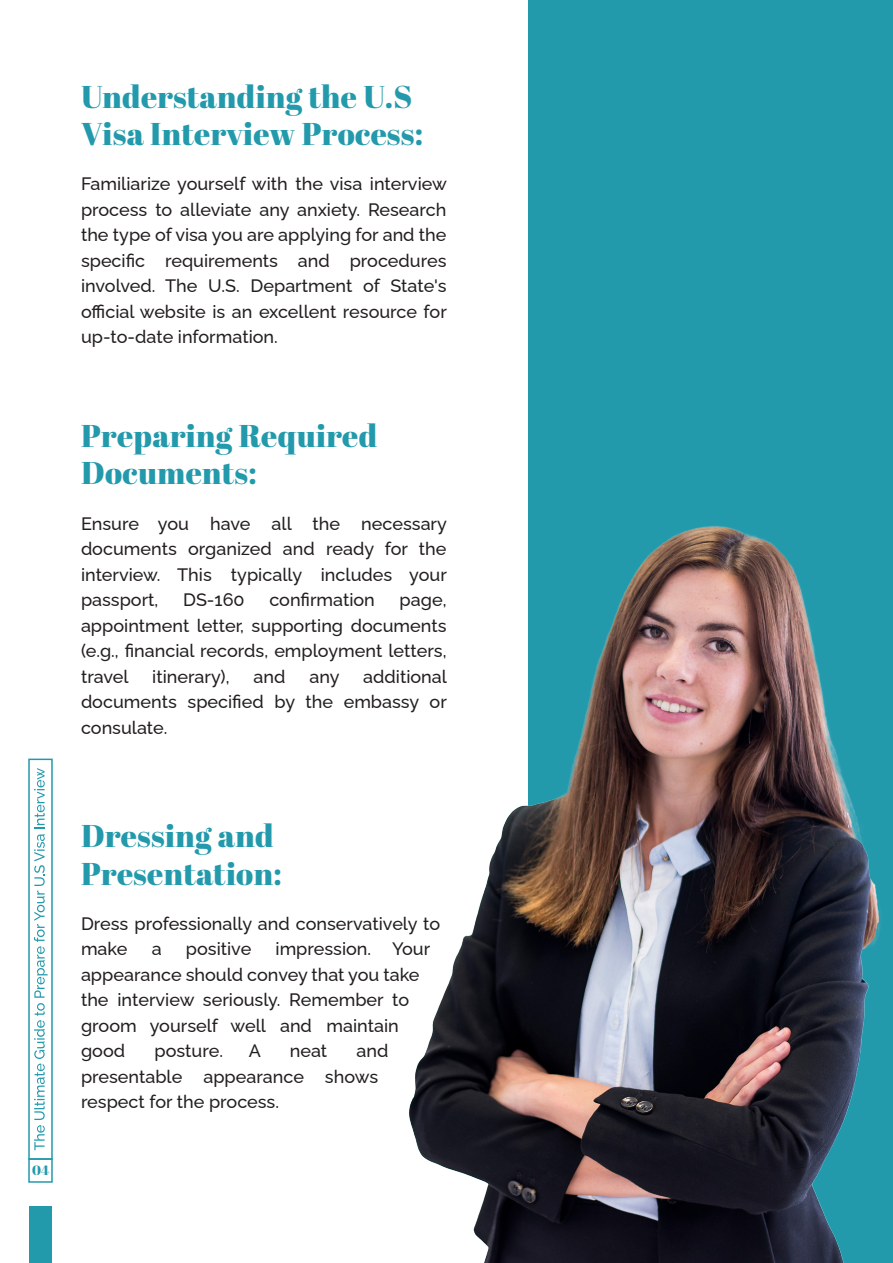
<style>
.page{position:relative;width:893px;height:1263px;background:#fff}
.page>*{position:absolute;margin:0;border:0;box-sizing:border-box;transform-origin:0 0}
.t1{font:31.5px/37.5px "Abril Fatface";letter-spacing:.01em;color:#239aac}
.t2{font:500 18px/25.5px "Raleway";color:#231f20;text-align:justify}
.t3{font:13.5px "Abril Fatface";color:#239aac}
</style>
<div class="page">
<div style="left:528px;top:0;width:365px;height:1263px;background:#239aac"></div>
<div style="left:28px;top:758px;width:25px;height:402px;border:2px solid #239aac"></div>
<svg style="left:34px;top:768px;width:14px;height:382px"></svg>
<div style="left:28px;top:1158px;width:25px;height:25px;border:2px solid #239aac"></div>
<div style="left:29px;top:1207px;width:23px;height:56px;background:#239aac"></div>
<img style="left:409px;top:526px;width:472px;height:737px">
<h1 class="t1" style="left:81px;top:77px;width:344px">Understanding the U.S<br>Visa Interview Process:</h1>
<p class="t2" style="left:81px;top:169px;width:367px">Familiarize yourself with the visa interview process to alleviate any anxiety. Research the type of visa you are applying for and the specific requirements and procedures involved. The U.S. Department of State's official website is an excellent resource for up-to-date information.</p>
<h1 class="t1" style="left:81px;top:416px;width:298px">Preparing Required<br>Documents:</h1>
<p class="t2" style="left:81px;top:508px;width:367px">Ensure you have all the necessary documents organized and ready for the interview. This typically includes your passport,</p>
<p class="t2" style="left:183px;top:585px;width:63px">DS-160</p>
<p class="t2" style="left:269px;top:585px;width:107px">confirmation</p>
<p class="t2" style="left:81px;top:585px;width:367px;text-indent:319px">page, appointment letter, supporting documents (e.g., financial records, employment letters, travel</p>
<p class="t2" style="left:152px;top:661px;width:79px">itinerary),</p>
<p class="t2" style="left:254px;top:661px;width:33px">and</p>
<p class="t2" style="left:309px;top:661px;width:32px">any</p>
<p class="t2" style="left:81px;top:661px;width:368px;text-indent:282px">additional documents specified by the embassy or consulate.</p>
<p class="t3" style="left:32px;top:1161px;width:19px">04</p>
<h1 class="t1" style="left:81px;top:816px;width:202px">Dressing and<br>Presentation:</h1>
<p class="t2" style="left:81px;top:909px;width:361px">Dress professionally and conservatively to make</p>
<p class="t2" style="left:81px;top:934px;width:351px;text-align:left;text-indent:195px">impression. Your appearance should convey that you take the interview seriously. Remember to groom yourself well and maintain good</p>
<p class="t2" style="left:152px;top:934px;width:11px">a</p>
<p class="t2" style="left:186px;top:934px;width:67px">positive</p>
<p class="t2" style="left:81px;top:1036px;width:309px;text-align:left;text-indent:276px">and presentable appearance shows respect for the process.</p>
<p class="t2" style="left:154px;top:1036px;width:70px">posture.</p>
<p class="t2" style="left:249px;top:1036px;width:14px">A</p>
<p class="t2" style="left:290px;top:1036px;width:39px">neat</p>
</div>
